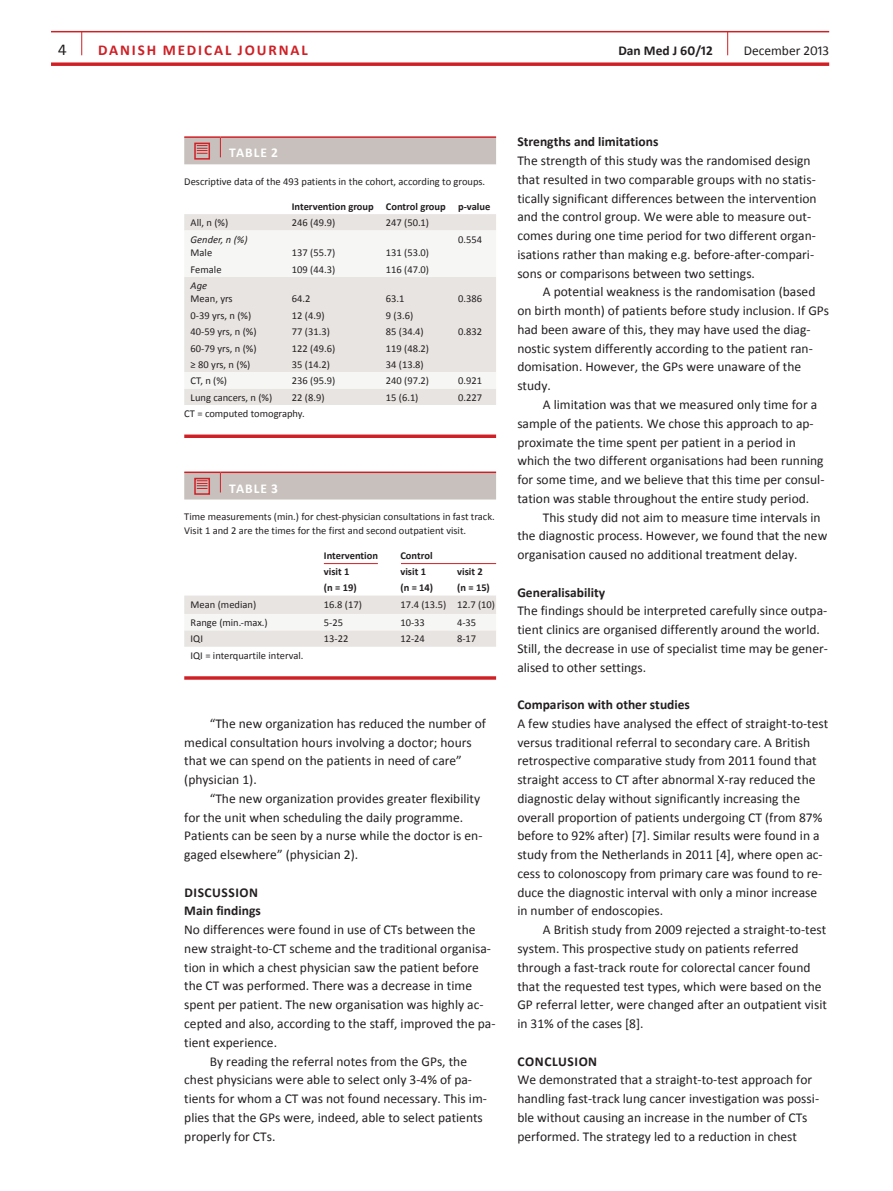
<style>
.page{position:relative;width:893px;height:1191px;background:#fff}
.page>*{position:absolute;margin:0;border:0;box-sizing:border-box;transform-origin:0 0}
.t1{font:16.5px "Calibri";color:#231f20}
.t2{font:700 15px "Calibri";letter-spacing:.125em;color:#cf2026}
.t3{font:13.5px/18.8px "Calibri";color:#231f20}
.t4{font:700 13.5px/18.8px "Calibri";color:#231f20}
.t5{font:700 13.5px "Calibri";letter-spacing:.075em;color:#fff}
.t6{font:10.5px/13.5px "Calibri";color:#231f20}
.t7{font:700 10.5px "Calibri";color:#231f20}
.t8{font:italic 10.5px "Calibri";color:#231f20}
</style>
<div class="page">
<hr style="left:51px;top:31px;width:778px;height:1px;background:#cf2026">
<svg style="left:51px;top:62px;width:778px;height:4px;background:#d53d43"></svg>
<svg style="left:81px;top:32px;width:1px;height:23px"></svg>
<svg style="left:727px;top:32px;width:1px;height:23px"></svg>
<hr style="left:220px;top:471px;width:276px;height:2px;background:#cf2026">
<hr style="left:184px;top:471px;width:36px;height:2px;background:#cf2026">
<svg style="left:184px;top:472px;width:312px;height:27px;background:#c7b6b3"></svg>
<svg style="left:184px;top:595px;width:312px;height:51px"></svg>
<hr style="left:184px;top:676px;width:312px;height:3px;background:#cf2026">
<hr style="left:324px;top:563px;width:54px;height:1px;background:#cf2026">
<hr style="left:401px;top:563px;width:95px;height:1px;background:#cf2026">
<hr style="left:220px;top:136px;width:276px;height:2px;background:#cf2026">
<hr style="left:184px;top:136px;width:36px;height:2px;background:#cf2026">
<svg style="left:184px;top:137px;width:312px;height:27px;background:#c7b7b4"></svg>
<div style="left:184px;top:214px;width:312px;height:191px;background:#e7e4e2"></div>
<svg style="left:184px;top:230px;width:312px;height:158px;fill:#e7e4e2"></svg>
<svg style="left:184px;top:434px;width:312px;height:4px"></svg>
<p class="t1" style="left:58px;top:40px;width:10px">4</p>
<p class="t2" style="left:98px;top:41px;width:191px">danish mEdical JOURNAL</p>
<p class="t4" style="left:618px;top:41px;width:96px">Dan Med J 60/12</p>
<p class="t3" style="left:744px;top:41px;width:87px">December 2013</p>
<p class="t5" style="left:229px;top:144px;width:50px">TablE 2</p>
<p class="t6" style="left:184px;top:174px;width:302px">Descriptive data of the 493 patients in the cohort, according to groups.</p>
<p class="t7" style="left:292px;top:200px;width:200px">Intervention group Control group p-value</p>
<p class="t6" style="left:191px;top:215px;width:39px">All, n (%)</p>
<p class="t6" style="left:292px;top:215px;width:45px">246 (49.9)</p>
<p class="t6" style="left:386px;top:215px;width:45px">247 (50.1)</p>
<p class="t8" style="left:191px;top:233px;width:58px">Gender, n (%)</p>
<p class="t6" style="left:191px;top:245px;width:23px">Male</p>
<p class="t6" style="left:292px;top:245px;width:45px">137 (55.7)</p>
<p class="t6" style="left:386px;top:245px;width:45px">131 (53.0)</p>
<p class="t6" style="left:458px;top:232px;width:25px">0.554</p>
<p class="t6" style="left:191px;top:262px;width:32px">Female</p>
<p class="t6" style="left:292px;top:262px;width:45px">109 (44.3)</p>
<p class="t6" style="left:386px;top:262px;width:45px">116 (47.0)</p>
<p class="t8" style="left:191px;top:279px;width:18px">Age</p>
<p class="t6" style="left:191px;top:292px;width:44px">Mean, yrs</p>
<p class="t6" style="left:292px;top:292px;width:20px">64.2</p>
<p class="t6" style="left:386px;top:292px;width:20px">63.1</p>
<p class="t6" style="left:458px;top:292px;width:25px">0.386</p>
<p class="t6" style="left:191px;top:308px;width:62px">0-39 yrs, n (%)</p>
<p class="t6" style="left:292px;top:308px;width:34px">12 (4.9)</p>
<p class="t6" style="left:386px;top:308px;width:29px">9 (3.6)</p>
<p class="t6" style="left:191px;top:324px;width:67px">40-59 yrs, n (%)</p>
<p class="t6" style="left:292px;top:324px;width:39px">77 (31.3)</p>
<p class="t6" style="left:386px;top:324px;width:39px">85 (34.4)</p>
<p class="t6" style="left:458px;top:324px;width:25px">0.832</p>
<p class="t6" style="left:191px;top:341px;width:67px">60-79 yrs, n (%)</p>
<p class="t6" style="left:292px;top:341px;width:45px">122 (49.6)</p>
<p class="t6" style="left:386px;top:341px;width:45px">119 (48.2)</p>
<p class="t6" style="left:191px;top:357px;width:61px">≥ 80 yrs, n (%)</p>
<p class="t6" style="left:292px;top:357px;width:39px">35 (14.2)</p>
<p class="t6" style="left:386px;top:357px;width:39px">34 (13.8)</p>
<p class="t6" style="left:191px;top:373px;width:38px">CT, n (%)</p>
<p class="t6" style="left:292px;top:373px;width:45px">236 (95.9)</p>
<p class="t6" style="left:386px;top:373px;width:45px">240 (97.2)</p>
<p class="t6" style="left:458px;top:373px;width:25px">0.921</p>
<p class="t6" style="left:191px;top:390px;width:83px">Lung cancers, n (%)</p>
<p class="t6" style="left:292px;top:390px;width:34px">22 (8.9)</p>
<p class="t6" style="left:386px;top:390px;width:34px">15 (6.1)</p>
<p class="t6" style="left:458px;top:390px;width:25px">0.227</p>
<p class="t6" style="left:184px;top:406px;width:122px">CT = computed tomography.</p>
<p class="t5" style="left:229px;top:479px;width:50px">TablE 3</p>
<p class="t6" style="left:184px;top:509px;width:312px">Time measurements (min.) for chest-physician consultations in fast track.<br>Visit 1 and 2 are the times for the first and second outpatient visit.</p>
<p class="t7" style="left:324px;top:548px;width:56px">Intervention</p>
<p class="t7" style="left:400px;top:548px;width:34px">Control</p>
<p class="t7" style="left:324px;top:565px;width:27px">visit 1</p>
<p class="t7" style="left:400px;top:565px;width:27px">visit 1</p>
<p class="t7" style="left:457px;top:565px;width:27px">visit 2</p>
<p class="t7" style="left:324px;top:581px;width:34px">(n = 19)</p>
<p class="t7" style="left:400px;top:581px;width:34px">(n = 14)</p>
<p class="t7" style="left:457px;top:581px;width:34px">(n = 15)</p>
<p class="t6" style="left:191px;top:597px;width:67px">Mean (median)</p>
<p class="t6" style="left:324px;top:597px;width:39px">16.8 (17)</p>
<p class="t6" style="left:400px;top:597px;width:96px">17.4 (13.5) 12.7 (10)</p>
<p class="t6" style="left:191px;top:615px;width:79px">Range (min.-max.)</p>
<p class="t6" style="left:324px;top:615px;width:21px">5-25</p>
<p class="t6" style="left:400px;top:615px;width:26px">10-33</p>
<p class="t6" style="left:457px;top:615px;width:21px">4-35</p>
<p class="t6" style="left:191px;top:631px;width:14px">IQI</p>
<p class="t6" style="left:324px;top:631px;width:26px">13-22</p>
<p class="t6" style="left:400px;top:631px;width:26px">12-24</p>
<p class="t6" style="left:457px;top:631px;width:21px">8-17</p>
<p class="t6" style="left:191px;top:648px;width:114px">IQI = interquartile interval.</p>
<p class="t3" style="left:184px;top:713px;width:303px;text-indent:26px">“The new organization has reduced the number of medical consultation hours involving a doctor; hours that we can spend on the patients in need of care” (physician 1).</p>
<p class="t3" style="left:184px;top:788px;width:300px;text-indent:26px">“The new organization provides greater flexibility for the unit when scheduling the daily programme.<br>Patients can be seen by a nurse while the doctor is en&shy;gaged elsewhere” (physician 2).</p>
<p class="t4" style="left:185px;top:882px;width:8px">DISC</p>
<p class="t4" style="left:184px;top:882px;width:78px;text-indent:28px">USSION<br>Main findings</p>
<p class="t3" style="left:184px;top:919px;width:293px">No differences were found in use of CTs between the</p>
<p class="t3" style="left:184px;top:938px;width:308px">new straight-to-CT scheme and the traditional organisa-</p>
<p class="t3" style="left:184px;top:957px;width:296px">tion in which a chest physician saw the patient before</p>
<p class="t3" style="left:184px;top:976px;width:289px">the CT was performed. There was a decrease in time</p>
<p class="t3" style="left:184px;top:994px;width:301px">spent per patient. The new organisation was highly ac-</p>
<p class="t3" style="left:184px;top:1013px;width:313px">cepted and also, according to the staff, improved the pa-</p>
<p class="t3" style="left:184px;top:1032px;width:94px">tient experience.</p>
<p class="t3" style="left:210px;top:1051px;width:259px">By reading the referral notes from the GPs, the</p>
<p class="t3" style="left:184px;top:1069px;width:289px">chest physicians were able to select only 3-4% of pa-</p>
<p class="t3" style="left:184px;top:1088px;width:304px">tients for whom a CT was not found necessary. This im-</p>
<p class="t3" style="left:184px;top:1107px;width:300px">plies that the GPs were, indeed, able to select patients</p>
<p class="t3" style="left:184px;top:1126px;width:93px">properly for CTs.</p>
<p class="t4" style="left:517px;top:132px;width:143px">Strengths and limitations</p>
<p class="t3" style="left:517px;top:151px;width:301px">The strength of this study was the randomised design that resulted in two comparable groups with no statis&shy;tically significant differences between the intervention and the control group. We were able to measure out&shy;comes during one time period for two different organ&shy;isations rather than making e.g. before-after-compari&shy;sons or comparisons between two settings.</p>
<p class="t3" style="left:517px;top:282px;width:313px;text-indent:26px">A potential weakness is the randomisation (based on birth month) of patients before study inclusion. If GPs had been aware of this, they may have used the diag&shy;nostic system differently according to the patient ran&shy;domisation. However, the GPs were unaware of the study.</p>
<p class="t3" style="left:517px;top:394px;width:309px;text-indent:26px">A limitation was that we measured only time for a sample of the patients. We chose this approach to ap&shy;proximate the time spent per patient in a period in which the two different organisations had been running for some time, and we believe that this time per consul&shy;tation was stable throughout the entire study period.</p>
<p class="t3" style="left:517px;top:507px;width:311px;text-indent:26px">This study did not aim to measure time intervals in the diagnostic process. However, we found that the new organisation caused no additional treatment delay.</p>
<p class="t4" style="left:517px;top:582px;width:89px">Generalisability</p>
<p class="t3" style="left:517px;top:601px;width:312px">The findings should be interpreted carefully since outpa&shy;tient clinics are organised differently around the world.<br>Still, the decrease in use of specialist time may be gener&shy;alised to other settings.</p>
<p class="t4" style="left:517px;top:694px;width:174px">Comparison with other studies</p>
<p class="t3" style="left:517px;top:713px;width:312px">A few studies have analysed the effect of straight-to-test versus traditional referral to secondary care. A British retrospective comparative study from 2011 found that straight access to CT after abnormal X-ray reduced the diagnostic delay without significantly increasing the overall proportion of patients undergoing CT (from 87% before to 92% after) [7]. Similar results were found in a study from the Netherlands in 2011 [4], where open ac&shy;cess to colonoscopy from primary care was found to re&shy;duce the diagnostic interval with only a minor increase in number of endoscopies.</p>
<p class="t3" style="left:517px;top:919px;width:311px;text-indent:26px">A British study from 2009 rejected a straight-to-test system. This prospective study on patients referred through a fast-track route for colorectal cancer found that the requested test types, which were based on the GP referral letter, were changed after an outpatient visit in 31% of the cases [8].</p>
<p class="t4" style="left:518px;top:1051px;width:79px">CONCLUSION</p>
<p class="t3" style="left:517px;top:1069px;width:303px">We demonstrated that a straight-to-test approach for handling fast-track lung cancer investigation was possi&shy;ble without causing an increase in the number of CTs performed. The strategy led to a reduction in chest</p>
</div>
